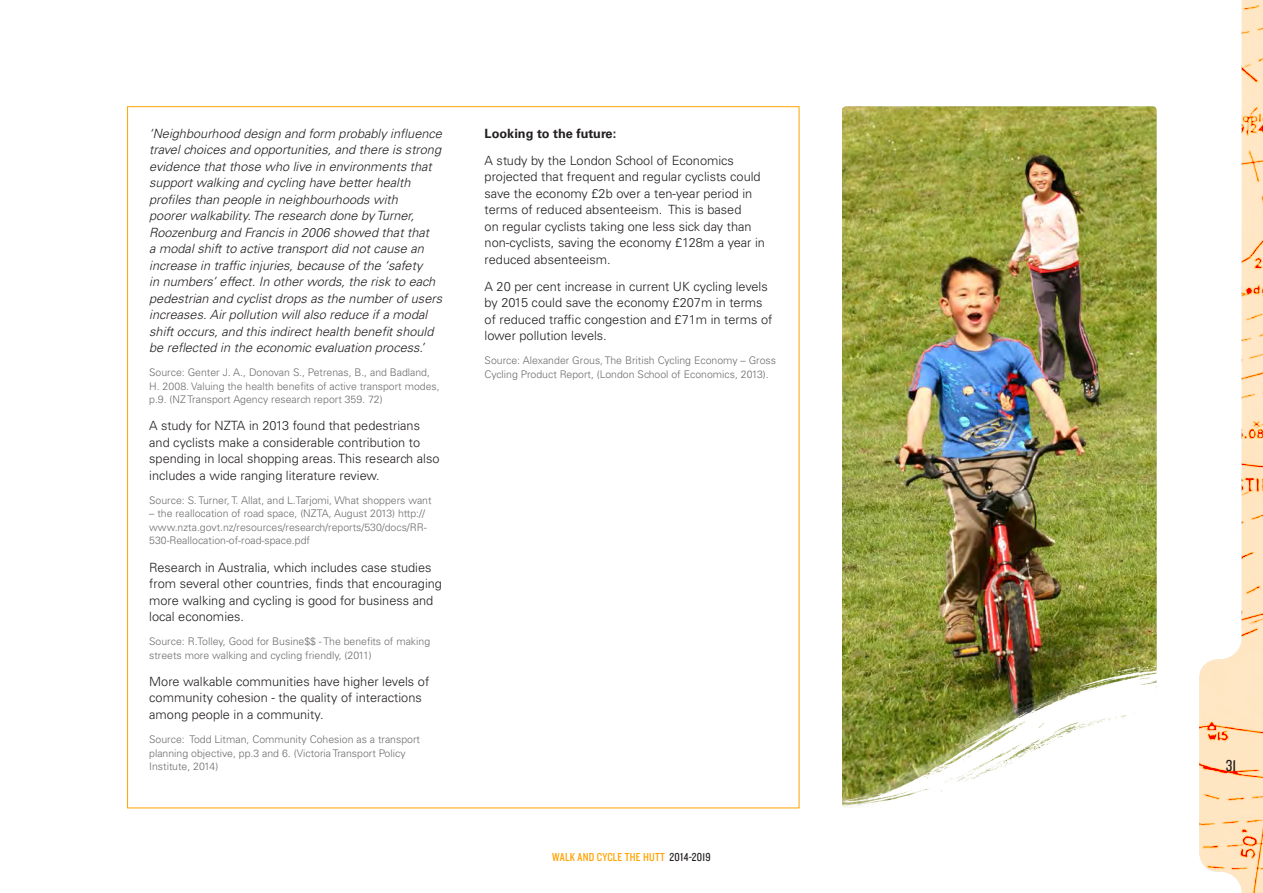
<style>
.page{position:relative;width:1263px;height:893px;background:#fff}
.page>*{position:absolute;margin:0;border:0;box-sizing:border-box;transform-origin:0 0}
.t1{font:16.5px "Knockout 29 Junior Ltweight";color:#231f20}
.BODY_COPY{font:300 12.75px/16.5px "Univers LT Std";color:#231f20}
.BODY_COPY-2{font:italic 300 12.75px/16.5px "Univers LT Std";color:#231f20}
.BODY_COPY-3{font:700 12.75px "Univers LT Std";color:#231f20}
.t2{font:12px "Knockout 29 Junior Ltweight";letter-spacing:.02em;color:#ffa300}
.BODY_COPY-4{font:300 10.5px/13.5px "Univers LT Std";color:#6c6d70}
.s1{color:#231f20}
</style>
<div class="page">
<img style="left:842px;top:106px;width:315px;height:560px">
<img style="left:842px;top:666px;width:315px;height:142px">
<img style="left:1199px;top:0;width:64px;height:893px">
<p class="BODY_COPY-2" style="left:149px;top:125px;width:294px">‘Neighbourhood design and form probably influence travel choices and opportunities, and there is strong evidence that those who live in environments that support walking and cycling have better health profiles than people in neighbourhoods with<br>poorer walkability. The research done by Turner, Roozenburg and Francis in 2006 showed that that<br>a modal shift to active transport did not cause an increase in traffic injuries, because of the ‘safety<br>in numbers’ effect. In other words, the risk to each pedestrian and cyclist drops as the number of users increases. Air pollution will also reduce if a modal shift occurs, and this indirect health benefit should be reflected in the economic evaluation process.’</p>
<p class="BODY_COPY-4" style="left:149px;top:366px;width:292px">Source: Genter J. A., Donovan S., Petrenas, B., and Badland,<br>H. 2008. Valuing the health benefits of active transport modes, p.9. (NZ Transport Agency research report 359. 72)</p>
<p class="BODY_COPY" style="left:149px;top:418px;width:292px">A study for NZTA in 2013 found that pedestrians and cyclists make a considerable contribution to spending in local shopping areas. This research also includes a wide ranging literature review.</p>
<p class="BODY_COPY-4" style="left:149px;top:493px;width:284px">Source: S. Turner, T. Allat, and L.Tarjomi, What shoppers want</p>
<p class="BODY_COPY-4" style="left:149px;top:507px;width:279px">– the reallocation of road space, (NZTA, August 2013) http:// www.nzta.govt.nz/resources/research/reports/530/docs/RR-<br>530-Reallocation-of-road-space.pdf</p>
<p class="BODY_COPY" style="left:149px;top:559px;width:294px">Research in Australia, which includes case studies from several other countries, finds that encouraging more walking and cycling is good for business and local economies.</p>
<p class="BODY_COPY-4" style="left:149px;top:635px;width:282px">Source: R.Tolley, Good for Busine$$ - The benefits of making streets more walking and cycling friendly, (2011)</p>
<p class="BODY_COPY" style="left:149px;top:673px;width:282px">More walkable communities have higher levels of community cohesion - the quality of interactions among people in a community.</p>
<p class="BODY_COPY-4" style="left:149px;top:732px;width:272px">Source: Todd Litman, Community Cohesion as a transport planning objective, pp.3 and 6. (Victoria Transport Policy<br>Institute, 2014)</p>
<p class="BODY_COPY-3" style="left:485px;top:126px;width:133px">Looking to the future:</p>
<p class="BODY_COPY" style="left:485px;top:152px;width:282px">A study by the London School of Economics projected that frequent and regular cyclists could save the economy £2b over a ten-year period in terms of reduced absenteeism. This is based<br>on regular cyclists taking one less sick day than non-cyclists, saving the economy £128m a year in reduced absenteeism.</p>
<p class="BODY_COPY" style="left:485px;top:278px;width:289px">A 20 per cent increase in current UK cycling levels by 2015 could save the economy £207m in terms of reduced traffic congestion and £71m in terms of lower pollution levels.</p>
<p class="BODY_COPY-4" style="left:485px;top:354px;width:293px">Source: Alexander Grous, The British Cycling Economy – Gross<br>Cycling Product Report, (London School of Economics, 2013).</p>
<p class="t2" style="left:552px;top:849px;width:160px">WALK AND CYCLE THE HUTT <span class="s1">2014-2019</span></p>
<p class="t1" style="left:1226px;top:755px;width:12px">31</p>
</div>
